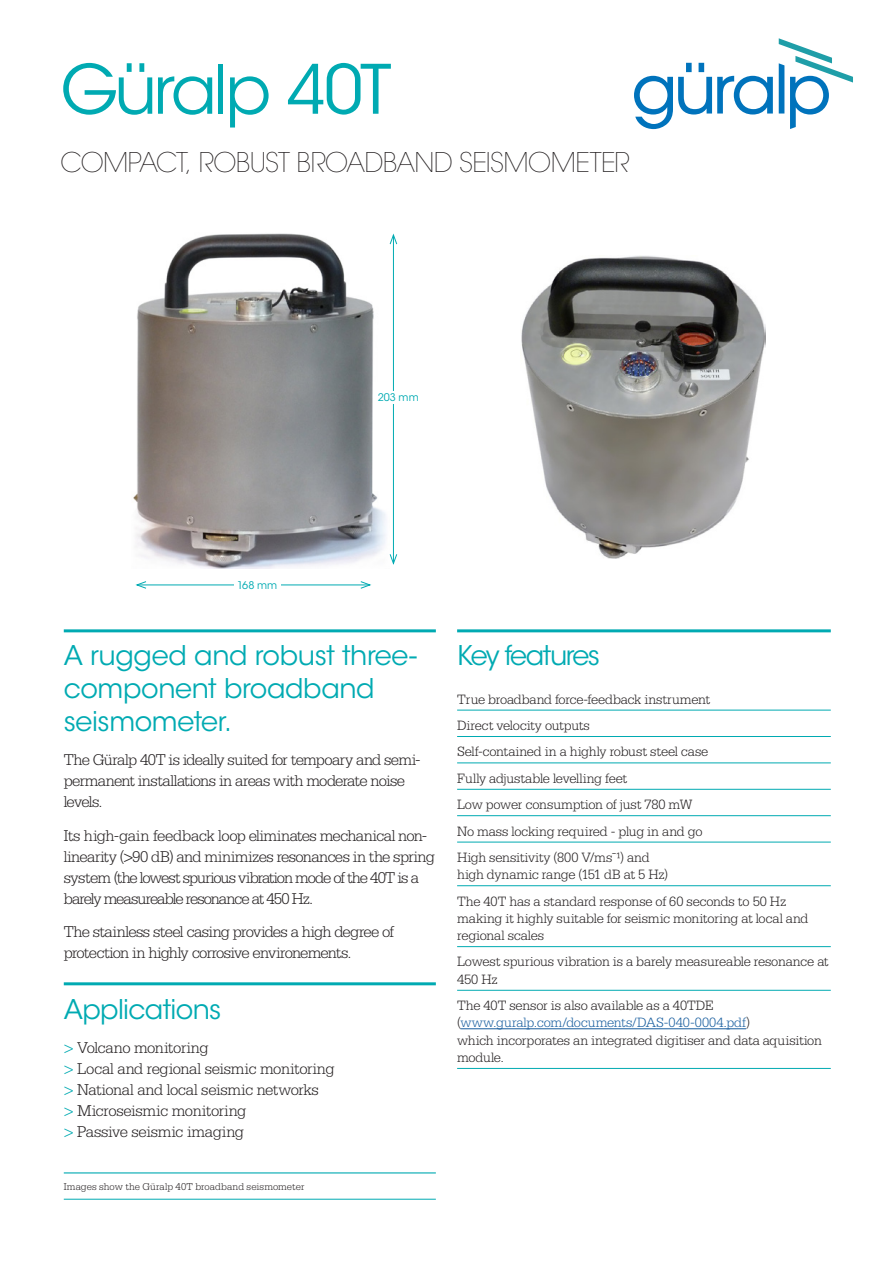
<style>
.page{position:relative;width:893px;height:1263px;background:#fff}
.page>*{position:absolute;margin:0;border:0;box-sizing:border-box;transform-origin:0 0}
.Product_Title{font:67.5px "ITC Avant Garde Std";letter-spacing:-.06em;color:#00aab2}
.Introduction_Para{font:27px/33px "ITC Avant Garde Std";letter-spacing:-.015em;color:#00aab2}
.Strapline{font:200 27px "ITC Avant Garde Std";letter-spacing:-.025em;color:#231f20}
.Bullet_Points{font:27px "ITC Avant Garde Std";letter-spacing:-.025em;color:#00aab2}
.Introduction_Para-2{font:27px "ITC Avant Garde Std";letter-spacing:-.055em;color:#00aab2}
.Body_text{font:300 16.5px/21px "Serifa Std";letter-spacing:-.04em;color:#231f20}
.Bullet_Points-2{font:300 16.5px/21px "Serifa Std";letter-spacing:-.02em;color:#231f20}
.Key_Features{font:300 14.25px/17.2px "Serifa Std";letter-spacing:-.01em;color:#231f20}
.Image_Caption{font:300 10.5px "Serifa Std";color:#231f20}
.Bullet_Points-3{font:10.5px "ITC Avant Garde Std";color:#00aab2}
.s1{color:#00aab2}
.s2{color:#175d9e}
</style>
<div class="page">
<hr style="left:64px;top:1172px;width:372px;height:1px;background:#00aab2">
<hr style="left:457px;top:629px;width:374px;height:3px;background:#00aab2">
<hr style="left:64px;top:629px;width:372px;height:3px;background:#00aab2">
<hr style="left:64px;top:1199px;width:372px;height:1px;background:#00aab2">
<img style="left:521px;top:255px;width:244px;height:304px">
<img style="left:133px;top:233px;width:253px;height:336px">
<hr style="left:457px;top:710px;width:374px;height:1px;background:#00aab2">
<hr style="left:457px;top:736px;width:374px;height:1px;background:#00aab2">
<hr style="left:457px;top:763px;width:374px;height:1px;background:#00aab2">
<hr style="left:457px;top:789px;width:374px;height:1px;background:#00aab2">
<hr style="left:457px;top:815px;width:374px;height:1px;background:#00aab2">
<hr style="left:457px;top:842px;width:374px;height:1px;background:#00aab2">
<hr style="left:457px;top:885px;width:374px;height:1px;background:#00aab2">
<hr style="left:457px;top:946px;width:374px;height:1px;background:#00aab2">
<hr style="left:457px;top:990px;width:374px;height:1px;background:#00aab2">
<hr style="left:460px;top:1028px;width:286px;height:1px;background:#175d9e">
<hr style="left:457px;top:1068px;width:374px;height:1px;background:#00aab2">
<svg style="left:634px;top:63px;width:139px;height:66px"></svg>
<svg style="left:779px;top:38px;width:74px;height:91px"></svg>
<hr style="left:64px;top:982px;width:372px;height:3px;background:#00aab2">
<hr style="left:137px;top:584px;width:233px;height:1px;background:#00aab2">
<svg style="left:135px;top:581px;width:12px;height:8px"></svg>
<svg style="left:360px;top:581px;width:12px;height:8px"></svg>
<div style="left:234px;top:579px;width:46px;height:14px;background:#fff"></div>
<hr style="left:393px;top:235px;width:1px;height:328px;background:#00aab2">
<svg style="left:389px;top:233px;width:9px;height:12px"></svg>
<svg style="left:389px;top:553px;width:9px;height:12px"></svg>
<div style="left:376px;top:391px;width:60px;height:12px;background:#fff"></div>
<p class="Product_Title" style="left:61px;top:48px;width:332px">Güralp 40T</p>
<p class="Strapline" style="left:61px;top:146px;width:570px">COMPACT, ROBUST BROADBAND SEISMOMETER</p>
<p class="Bullet_Points-3" style="left:378px;top:391px;width:42px">203 mm</p>
<p class="Bullet_Points-3" style="left:237px;top:578px;width:42px">168 mm</p>
<p class="Introduction_Para" style="left:64px;top:639px;width:354px">A rugged and robust three&shy;component broadband seismometer.</p>
<p class="Body_text" style="left:64px;top:749px;width:358px">The Güralp 40T is ideally suited for tempoary and semi&shy;permanent installations in areas with moderate noise levels.</p>
<p class="Body_text" style="left:64px;top:825px;width:373px">Its high-gain feedback loop eliminates mechanical non&shy;linearity (&gt;90 dB) and minimizes resonances in the spring system (the lowest spurious vibration mode of the 40T is a barely measureable resonance at 450 Hz.</p>
<p class="Body_text" style="left:64px;top:922px;width:332px">The stainless steel casing provides a high degree of protection in highly corrosive environements.</p>
<p class="Bullet_Points" style="left:64px;top:993px;width:159px">Applications</p>
<p class="Bullet_Points-2" style="left:64px;top:1037px;width:272px"><span class="s1">&gt;</span> Volcano monitoring<br><span class="s1">&gt;</span> Local and regional seismic monitoring <span class="s1">&gt;</span> National and local seismic networks</p>
<p class="Bullet_Points-2" style="left:64px;top:1100px;width:184px"><span class="s1">&gt;</span> Microseismic monitoring</p>
<p class="Bullet_Points-2" style="left:64px;top:1121px;width:182px"><span class="s1">&gt;</span> Passive seismic imaging</p>
<p class="Image_Caption" style="left:64px;top:1180px;width:242px">Images show the Güralp 40T broadband seismometer</p>
<p class="Introduction_Para-2" style="left:457px;top:639px;width:144px">Key features</p>
<p class="Key_Features" style="left:457px;top:690px;width:255px">True broadband force-feedback instrument</p>
<p class="Key_Features" style="left:457px;top:717px;width:134px">Direct velocity outputs</p>
<p class="Key_Features" style="left:457px;top:743px;width:253px">Self-contained in a highly robust steel case</p>
<p class="Key_Features" style="left:457px;top:769px;width:172px">Fully adjustable levelling feet</p>
<p class="Key_Features" style="left:457px;top:796px;width:237px">Low power consumption of just 780 mW</p>
<p class="Key_Features" style="left:457px;top:822px;width:247px">No mass locking required - plug in and go</p>
<p class="Key_Features" style="left:457px;top:849px;width:213px">High sensitivity (800 V/msˉ¹) and high dynamic range (151 dB at 5 Hz)</p>
<p class="Key_Features" style="left:457px;top:892px;width:353px">The 40T has a standard response of 60 seconds to 50 Hz making it highly suitable for seismic monitoring at local and regional scales</p>
<p class="Key_Features" style="left:457px;top:953px;width:373px">Lowest spurious vibration is a barely measureable resonance at<br>450 Hz</p>
<p class="Key_Features" style="left:457px;top:997px;width:366px">The 40T sensor is also available as a 40TDE (<span class="s2">www.guralp.com/documents/DAS-040-0004.pdf</span>)<br>which incorporates an integrated digitiser and data aquisition module.</p>
</div>
